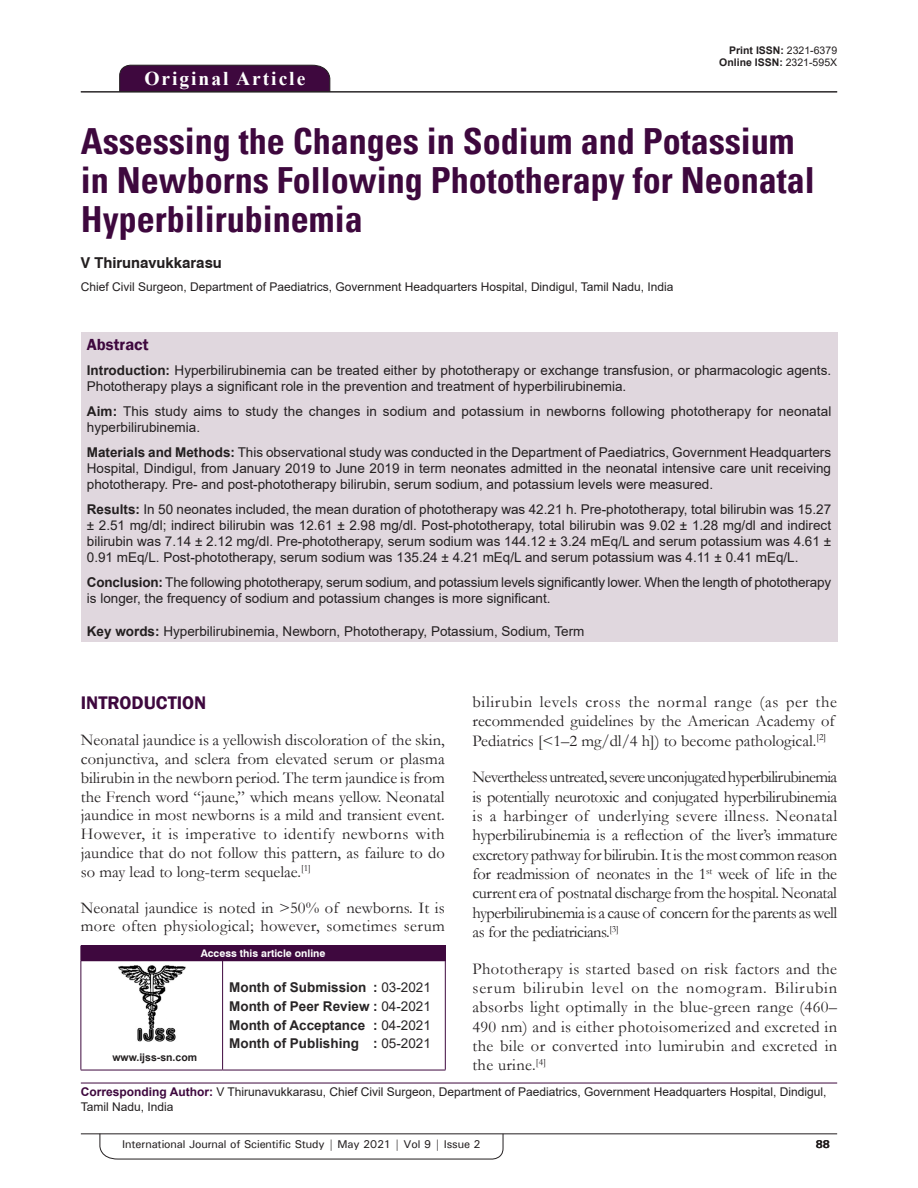
<style>
.page{position:relative;width:918px;height:1188px;background:#fff}
.page>*{position:absolute;margin:0;border:0;box-sizing:border-box;transform-origin:0 0}
.AT{font:700 condensed 36px/39px "Univers";color:#3e083e}
.AH{font:700 19.5px "Times New Roman";letter-spacing:.1em;color:#fff}
.t1{font:600 18.75px "Franklin Gothic";color:#3e083e}
.TX{font:16.5px/19.4px "Garamond";color:#231f20;text-align:justify}
.ABSH{font:600 16.5px "Franklin Gothic";color:#3e083e}
.AU{font:700 15px "Swiss 721 BT";color:#231f20}
.ABS{font:13.5px/16.2px "Arial";color:#231f20}
.HIS{font:700 13.5px/18.8px "Arial";color:#282526;text-align:justify}
.KWD{font:13.5px "Arial";color:#231f20}
.ADD{font:12px/14.4px "Arial";color:#231f20}
.AFF{font:12px "Arial";color:#231f20}
.t2{font:500 11.25px "Univers";letter-spacing:-.01em;color:#231f20}
.t3{font:700 11.25px "Univers";color:#231f20}
.DOI{font:700 10.5px "Arial";color:#231f20}
.AAO{font:700 10.5px "Swiss 721 BT";color:#fff}
.Web{font:700 10.5px "Arial";color:#231f20}
.s1{font-weight:400}
.s2{font-weight:700}
.s3{font-weight:700;color:#3e083e}
</style>
<div class="page">
<hr style="left:81px;top:1134px;width:756px;height:1px;background:#231f20">
<svg style="left:100px;top:1133px;width:403px;height:26px"></svg>
<div style="left:119px;top:65px;width:211px;height:26px;background:#3e083e"></div>
<hr style="left:81px;top:91px;width:756px;height:1px;background:#231f20">
<div style="left:81px;top:332px;width:756px;height:310px;background:#e0d7de"></div>
<div style="left:81px;top:946px;width:364px;height:15px;background:#3e083e"></div>
<svg style="left:445px;top:946px;width:1px;height:14px"></svg>
<hr style="left:81px;top:961px;width:1px;height:109px;background:#3e083e">
<hr style="left:223px;top:960px;width:223px;height:1px;background:#3e083e">
<hr style="left:222px;top:961px;width:1px;height:109px;background:#3e083e">
<hr style="left:445px;top:961px;width:1px;height:109px;background:#3e083e">
<hr style="left:223px;top:1070px;width:223px;height:1px;background:#3e083e">
<hr style="left:81px;top:1070px;width:142px;height:1px;background:#3e083e">
<img style="left:118px;top:965px;width:68px;height:76px">
<hr style="left:81px;top:1083px;width:756px;height:1px;background:#3e083e">
<p class="AH" style="left:144px;top:64px;width:162px">Original Article</p>
<p class="DOI" style="left:729px;top:42px;width:109px">Print ISSN: <span class="s1">2321-6379</span></p>
<p class="DOI" style="left:719px;top:55px;width:119px">Online ISSN: <span class="s1">2321-595X</span></p>
<p class="AT" style="left:81px;top:122px;width:736px">Assessing the Changes in Sodium and Potassium in Newborns Following Phototherapy for Neonatal<br>Hyperbilirubinemia</p>
<p class="AU" style="left:81px;top:254px;width:143px">V Thirunavukkarasu</p>
<p class="AFF" style="left:81px;top:279px;width:594px">Chief Civil Surgeon, Department of Paediatrics, Government Headquarters Hospital, Dindigul, Tamil Nadu, India</p>
<p class="ABSH" style="left:87px;top:334px;width:63px">Abstract</p>
<p class="ABS" style="left:87px;top:362px;width:746px"><span class="s2">Introduction:</span> Hyperbilirubinemia can be treated either by phototherapy or exchange transfusion, or pharmacologic agents.<br>Phototherapy plays a significant role in the prevention and treatment of hyperbilirubinemia.</p>
<p class="ABS" style="left:87px;top:403px;width:746px"><span class="s2">Aim:</span> This study aims to study the changes in sodium and potassium in newborns following phototherapy for neonatal hyperbilirubinemia.</p>
<p class="ABS" style="left:87px;top:444px;width:746px;text-align:justify"><span class="s2">Materials and Methods:</span> This observational study was conducted in the Department of Paediatrics, Government Headquarters Hospital, Dindigul, from January 2019 to June 2019 in term neonates admitted in the neonatal intensive care unit receiving phototherapy. Pre- and post-phototherapy bilirubin, serum sodium, and potassium levels were measured.</p>
<p class="ABS" style="left:87px;top:501px;width:746px;text-align:justify"><span class="s2">Results:</span> In 50 neonates included, the mean duration of phototherapy was 42.21 h. Pre-phototherapy, total bilirubin was 15.27 ± 2.51 mg/dl; indirect bilirubin was 12.61 ± 2.98 mg/dl. Post-phototherapy, total bilirubin was 9.02 ± 1.28 mg/dl and indirect bilirubin was 7.14 ± 2.12 mg/dl. Pre-phototherapy, serum sodium was 144.12 ± 3.24 mEq/L and serum potassium was 4.61 ± 0.91 mEq/L. Post-phototherapy, serum sodium was 135.24 ± 4.21 mEq/L and serum potassium was 4.11 ± 0.41 mEq/L.</p>
<p class="ABS" style="left:87px;top:574px;width:746px"><span class="s2">Conclusion:</span> The following phototherapy, serum sodium, and potassium levels significantly lower. When the length of phototherapy is longer, the frequency of sodium and potassium changes is more significant.</p>
<p class="KWD" style="left:87px;top:622px;width:499px"><span class="s2">Key words:</span> Hyperbilirubinemia, Newborn, Phototherapy, Potassium, Sodium, Term</p>
<p class="TX" style="left:473px;top:692px;width:366px;text-align:left">bilirubin levels cross the normal range (as per the recommended guidelines by the American Academy of<br>Pediatrics [&lt;1–2 mg/dl/4 h]) to become pathological.<sup>[2]</sup></p>
<p class="TX" style="left:473px;top:767px;width:366px">Nevertheless untreated, severe unconjugated hyperbilirubinemia is potentially neurotoxic and conjugated hyperbilirubinemia is a harbinger of underlying severe illness. Neonatal hyperbilirubinemia is a reflection of the liver’s immature excretory pathway for bilirubin. It is the most common reason for readmission of neonates in the 1<sup>st</sup> week of life in the current era of postnatal discharge from the hospital. Neonatal hyperbilirubinemia is a cause of concern for the parents as well as for the pediatricians.<sup>[3]</sup></p>
<p class="TX" style="left:473px;top:958px;width:366px">Phototherapy is started based on risk factors and the serum bilirubin level on the nomogram. Bilirubin absorbs light optimally in the blue-green range (460– 490 nm) and is either photoisomerized and excreted in the bile or converted into lumirubin and excreted in the urine.<sup>[4]</sup></p>
<h1 class="t1" style="left:81px;top:692px;width:127px">INTRODUCTION</h1>
<p class="TX" style="left:81px;top:731px;width:365px;line-height:18.8px">Neonatal jaundice is a yellowish discoloration of the skin, conjunctiva, and sclera from elevated serum or plasma bilirubin in the newborn period. The term jaundice is from the French word “jaune,” which means yellow. Neonatal jaundice in most newborns is a mild and transient event.<br>However, it is imperative to identify newborns with jaundice that do not follow this pattern, as failure to do so may lead to long-term sequelae.<sup>[1]</sup></p>
<p class="TX" style="left:81px;top:898px;width:365px;line-height:18.8px">Neonatal jaundice is noted in &gt;50% of newborns. It is more often physiological; however, sometimes serum</p>
<p class="AAO" style="left:201px;top:947px;width:126px">Access this article online</p>
<p class="HIS" style="left:229px;top:978px;width:203px">Month of Submission : <span class="s1">03-2021<br></span>Month of Peer Review : <span class="s1">04-2021<br></span>Month of Acceptance : <span class="s1">04-2021<br></span>Month of Publishing : <span class="s1">05-2021</span></p>
<p class="ADD" style="left:81px;top:1085px;width:747px"><span class="s3">Corresponding Author:</span> V Thirunavukkarasu, Chief Civil Surgeon, Department of Paediatrics, Government Headquarters Hospital, Dindigul,<br>Tamil Nadu, India</p>
<p class="Web" style="left:112px;top:1050px;width:86px">www.ijss-sn.com</p>
<p class="t2" style="left:122px;top:1137px;width:360px">International Journal of Scientific Study | May 2021 | Vol 9 | Issue 2</p>
<p class="t3" style="left:816px;top:1137px;width:16px">88</p>
</div>
